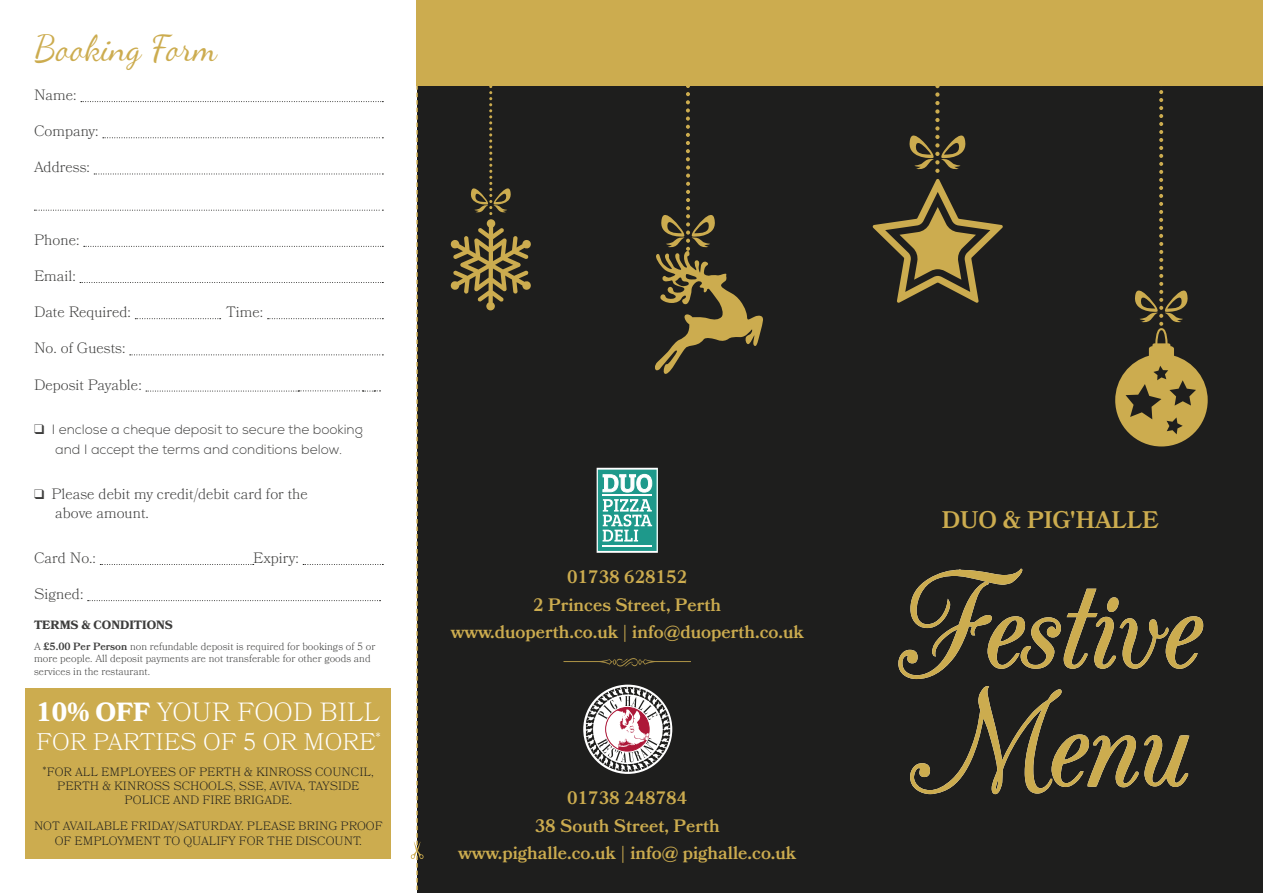
<style>
.page{position:relative;width:1263px;height:893px;background:#fff}
.page>*{position:absolute;margin:0;border:0;box-sizing:border-box;transform-origin:0 0}
.t1{font:36px "Dancing Script OT";color:#ccac4f}
.t2{font:300 26.25px "Bookmania";color:#fff}
.t3{font:300 24px "Bookmania";color:#fff}
.t4{font:600 24px "Bookmania";color:#ccac4f}
.t5{font:600 18px/27.8px "Bookmania";color:#ccac4f;text-align:center}
.t6{font:300 15px/19.6px "Bookmania";color:#3d3d3c}
.t7{font:300 13.5px/19.6px "Nexa";color:#3d3d3c;text-align:center}
.t8{font:300 12px/14.4px "Bookmania";color:#1d1d1b;text-align:center}
.t9{font:700 12px "Bookmania";color:#3d3d3c}
.t10{font:300 10.5px/12.6px "Bookmania";color:#3d3d3c}
.s1{font-weight:600}
.s2{font-weight:700}
</style>
<div class="page">
<div style="left:26px;top:689px;width:365px;height:170px;background:#ccac4f"></div>
<div style="left:424px;top:85px;width:839px;height:808px;background:#1e1e1d"></div>
<svg style="left:583px;top:685px;width:89px;height:89px"></svg>
<svg style="left:597px;top:468px;width:61px;height:85px"></svg>
<svg style="left:586px;top:687px;width:84px;height:85px"></svg>
<svg style="left:81px;top:101px;width:302px;height:1px"></svg>
<svg style="left:103px;top:137px;width:280px;height:1px"></svg>
<svg style="left:94px;top:174px;width:289px;height:1px"></svg>
<svg style="left:34px;top:210px;width:349px;height:1px"></svg>
<svg style="left:84px;top:246px;width:299px;height:1px"></svg>
<svg style="left:80px;top:282px;width:303px;height:1px"></svg>
<svg style="left:135px;top:318px;width:86px;height:1px"></svg>
<svg style="left:268px;top:318px;width:115px;height:1px"></svg>
<svg style="left:130px;top:354px;width:253px;height:1px"></svg>
<svg style="left:146px;top:391px;width:234px;height:1px"></svg>
<svg style="left:100px;top:564px;width:154px;height:1px"></svg>
<svg style="left:303px;top:564px;width:80px;height:1px"></svg>
<svg style="left:88px;top:600px;width:293px;height:1px"></svg>
<svg style="left:411px;top:0;width:13px;height:893px"></svg>
<svg style="left:563px;top:658px;width:128px;height:9px"></svg>
<div style="left:417px;top:0;width:846px;height:85px;background:#ccac4f"></div>
<svg style="left:450px;top:85px;width:81px;height:225px;background:#3b3625"></svg>
<svg style="left:653px;top:85px;width:111px;height:290px;background:#3a3425"></svg>
<svg style="left:872px;top:179px;width:131px;height:124px;background:#554b2c"></svg>
<svg style="left:905px;top:85px;width:65px;height:88px;background:#363123"></svg>
<svg style="left:1115px;top:85px;width:93px;height:361px;background:#423b27"></svg>
<svg style="left:897px;top:567px;width:307px;height:228px;background:#413b28"></svg>
<h1 class="t1" style="left:34px;top:27px;width:185px">Booking Form</h1>
<p class="t6" style="left:34px;top:85px;width:44px">Name:</p>
<p class="t6" style="left:34px;top:121px;width:66px">Company:</p>
<p class="t6" style="left:34px;top:157px;width:57px">Address:</p>
<p class="t6" style="left:34px;top:230px;width:47px">Phone:</p>
<p class="t6" style="left:34px;top:266px;width:43px">Email:</p>
<p class="t6" style="left:34px;top:302px;width:99px">Date Required:</p>
<p class="t6" style="left:226px;top:302px;width:39px">Time:</p>
<p class="t6" style="left:34px;top:338px;width:93px">No. of Guests:</p>
<p class="t6" style="left:34px;top:375px;width:109px">Deposit Payable:</p>
<p class="t7" style="left:34px;top:420px;width:330px">❑ I enclose a cheque deposit to secure the booking and I accept the terms and conditions below.</p>
<p class="t6" style="left:55px;top:484px;width:254px;text-indent:-21px">❑ Please debit my credit/debit card for the above amount.</p>
<p class="t6" style="left:34px;top:548px;width:64px">Card No.:</p>
<p class="t6" style="left:253px;top:548px;width:47px">Expiry:</p>
<p class="t6" style="left:34px;top:584px;width:51px">Signed:</p>
<p class="t9" style="left:34px;top:617px;width:140px">TERMS &amp; CONDITIONS</p>
<p class="t10" style="left:34px;top:640px;width:343px">A <span class="s1">£5.00 Per Person</span> non refundable deposit is required for bookings of 5 or more people. All deposit payments are not transferable for other goods and services in the restaurant.</p>
<h2 class="t2" style="left:36px;top:696px;width:345px"><span class="s2">10% OFF</span> YOUR FOOD BILL</h2>
<h3 class="t3" style="left:36px;top:727px;width:346px">FOR PARTIES OF 5 OR MORE<sup>*</sup></h3>
<p class="t8" style="left:43px;top:764px;width:332px"><sup>*</sup>FOR ALL EMPLOYEES OF PERTH &amp; KINROSS COUNCIL,<br>PERTH &amp; KINROSS SCHOOLS, SSE, AVIVA, TAYSIDE<br>POLICE AND FIRE BRIGADE.</p>
<p class="t8" style="left:34px;top:819px;width:350px">NOT AVAILABLE FRIDAY/SATURDAY. PLEASE BRING PROOF<br>OF EMPLOYMENT TO QUALIFY FOR THE DISCOUNT.</p>
<h3 class="t5" style="left:451px;top:563px;width:354px">01738 628152<br>2 Princes Street, Perth www.duoperth.co.uk | info@duoperth.co.uk</h3>
<h3 class="t5" style="left:458px;top:784px;width:339px">01738 248784<br>38 South Street, Perth www.pighalle.co.uk | info@ pighalle.co.uk</h3>
<h3 class="t4" style="left:942px;top:506px;width:219px">DUO &amp; PIG'HALLE</h3>
</div>
